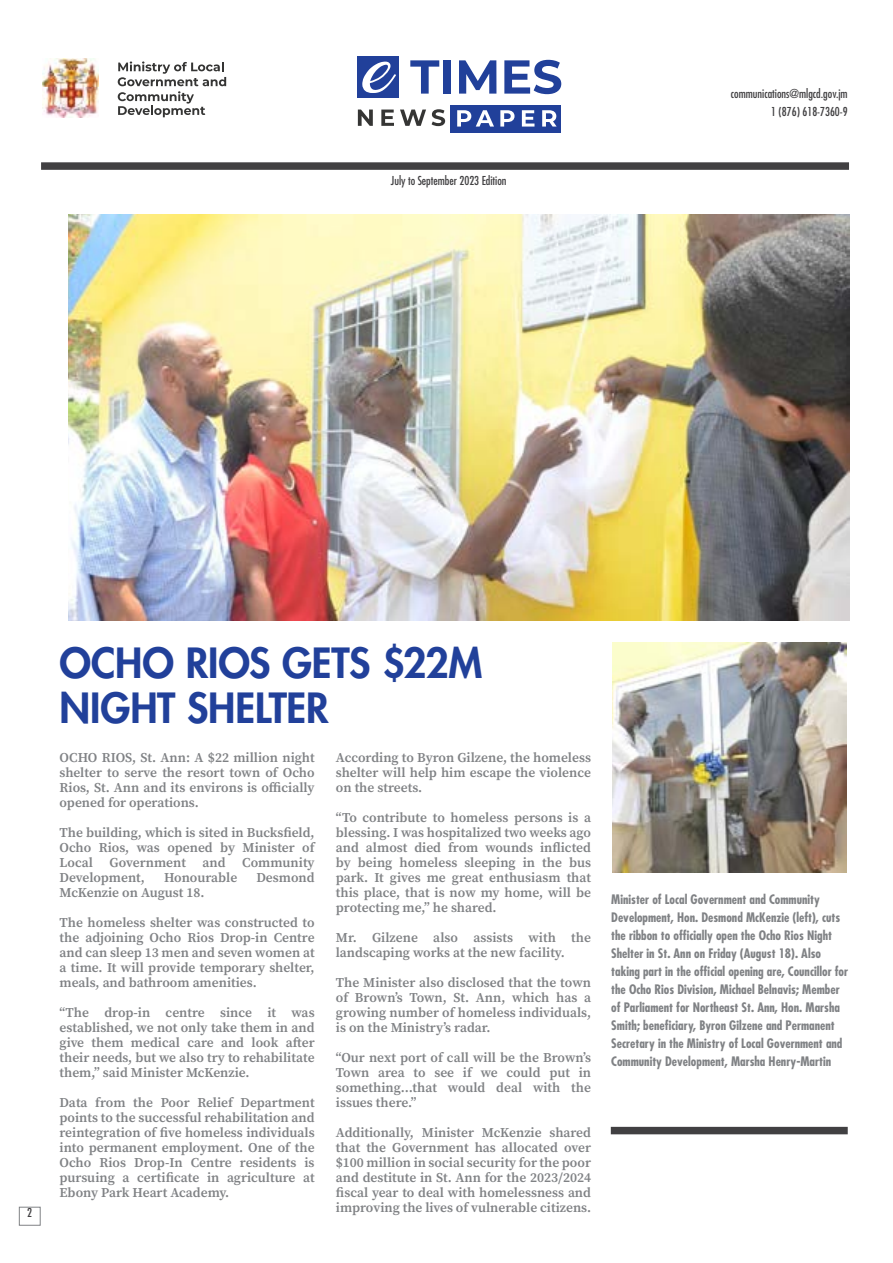
<style>
.page{position:relative;width:893px;height:1263px;background:#fff}
.page>*{position:absolute;margin:0;border:0;box-sizing:border-box;transform-origin:0 0}
.t1{font:800 40.5px/45px "Futura LT";letter-spacing:-.005em;color:#21409a}
.t2{font:600 13.5px/15px "Source Serif Pro";color:#808285;text-align:justify}
.t3{font:700 condensed 12.75px/18px "Futura LT";color:#808285}
.t4{font:condensed 12px/18px "Futura LT";color:#414042;text-align:right}
</style>
<div class="page">
<div style="left:19px;top:1207px;width:21px;height:18px;border:1px solid #808285"></div>
<img style="left:68px;top:215px;width:781px;height:406px">
<img style="left:612px;top:642px;width:235px;height:231px">
<div style="left:611px;top:1127px;width:237px;height:7px;background:#414042"></div>
<div style="left:41px;top:162px;width:808px;height:8px;background:#414042"></div>
<img style="left:42px;top:59px;width:56px;height:58px">
<svg style="left:118px;top:61px;width:108px;height:56px"></svg>
<div style="left:357px;top:56px;width:42px;height:42px;background:#21409a"></div>
<div style="left:450px;top:105px;width:111px;height:27px;background:#21409a"></div>
<svg style="left:358px;top:110px;width:15px;height:16px"></svg>
<svg style="left:381px;top:110px;width:13px;height:16px"></svg>
<svg style="left:400px;top:110px;width:26px;height:16px"></svg>
<svg style="left:432px;top:109px;width:13px;height:17px"></svg>
<svg style="left:410px;top:60px;width:29px;height:34px"></svg>
<div style="left:443px;top:60px;width:8px;height:34px;background:#21409a"></div>
<svg style="left:459px;top:60px;width:37px;height:34px"></svg>
<svg style="left:504px;top:60px;width:57px;height:34px"></svg>
<svg style="left:362px;top:62px;width:34px;height:31px"></svg>
<svg style="left:457px;top:110px;width:37px;height:17px"></svg>
<svg style="left:500px;top:110px;width:14px;height:17px"></svg>
<svg style="left:522px;top:110px;width:12px;height:17px"></svg>
<svg style="left:542px;top:110px;width:15px;height:17px"></svg>
<p class="t4" style="left:391px;top:172px;width:117px">July to September 2023 Edition</p>
<p class="t4" style="left:731px;top:85px;width:118px">communications@mlgcd.gov.jm<br>1 (876) 618-7360-9</p>
<p class="t4" style="left:27px;top:1203px;width:6px">2</p>
<h1 class="t1" style="left:60px;top:639px;width:424px">OCHO RIOS GETS $22M<br>NIGHT SHELTER</h1>
<p class="t2" style="left:60px;top:750px;width:257px">OCHO RIOS, St. Ann: A $22 million night shelter to serve the resort town of Ocho Rios, St. Ann and its environs is officially opened for operations.</p>
<p class="t2" style="left:60px;top:824px;width:257px">The building, which is sited in Bucksfield, Ocho Rios, was opened by Minister of Local Government and Community Development,</p>
<p class="t2" style="left:336px;top:749px;width:257px">According to Byron Gilzene, the homeless shelter will help him escape the violence on the streets.</p>
<p class="t2" style="left:336px;top:809px;width:257px">“To contribute to homeless persons is a blessing. I was hospitalized two weeks ago and almost died from wounds inflicted by being homeless sleeping in the bus park. It gives me great enthusiasm that this place, that is now my home, will be protecting me,” he shared.</p>
<p class="t2" style="left:336px;top:929px;width:257px">Mr. Gilzene also assists with the landscaping works at the new facility.</p>
<p class="t2" style="left:336px;top:974px;width:257px">The Minister also disclosed that the town of Brown’s Town, St. Ann, which has a growing number of homeless individuals, is on the Ministry’s radar.</p>
<p class="t2" style="left:336px;top:1049px;width:257px">“Our next port of call will be the Brown’s Town area to see if we could put in something…that would deal with the issues there.”</p>
<p class="t2" style="left:336px;top:1124px;width:257px">Additionally, Minister McKenzie shared that the Government has allocated over $100 million in social security for the poor and destitute in St. Ann for the 2023/2024 fiscal year to deal with homelessness and improving the lives of vulnerable citizens.</p>
<p class="t2" style="left:164px;top:869px;width:75px">Honourable</p>
<p class="t2" style="left:256px;top:869px;width:60px">Desmond</p>
<p class="t2" style="left:60px;top:884px;width:147px">McKenzie on August 18.</p>
<p class="t2" style="left:60px;top:914px;width:257px">The homeless shelter was constructed to the adjoining Ocho Rios Drop-in Centre and can sleep 13 men and seven women at a time. It will provide temporary shelter, meals, and bathroom amenities.</p>
<p class="t2" style="left:60px;top:1004px;width:257px">“The drop-in centre since it was established, we not only take them in and give them medical care and look after their needs, but we also try to rehabilitate them,” said Minister McKenzie.</p>
<p class="t2" style="left:60px;top:1094px;width:257px">Data from the Poor Relief Department points to the successful rehabilitation and reintegration of five homeless individuals into permanent employment. One of the Ocho Rios Drop-In Centre residents is pursuing a certificate in agriculture at Ebony Park Heart Academy.</p>
<p class="t3" style="left:611px;top:890px;width:238px">Minister of Local Government and Community Development, Hon. Desmond McKenzie (left), cuts the ribbon to officially open the Ocho Rios Night Shelter in St. Ann on Friday (August 18). Also taking part in the official opening are, Councillor for the Ocho Rios Division, Michael Belnavis; Member of Parliament for Northeast St. Ann, Hon. Marsha Smith; beneficiary, Byron Gilzene and Permanent Secretary in the Ministry of Local Government and Community Development, Marsha Henry-Martin</p>
</div>
